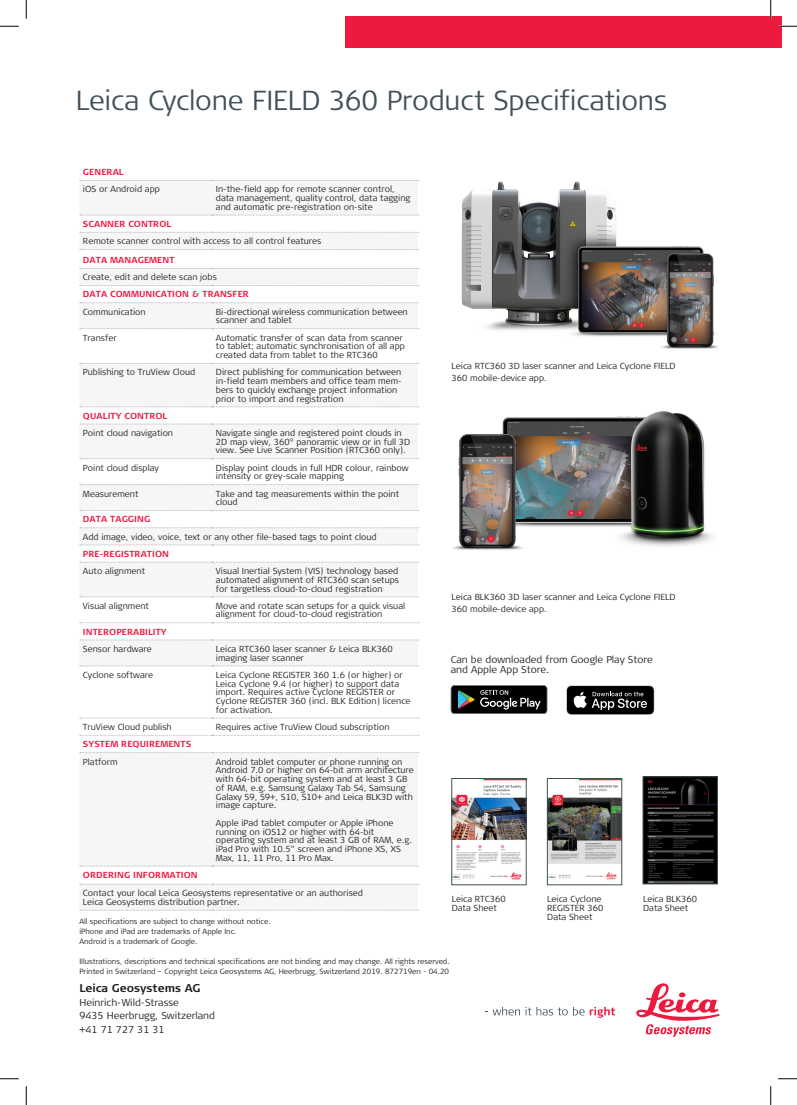
<style>
.page{position:relative;width:797px;height:1105px;background:#fff}
.page>*{position:absolute;margin:0;border:0;box-sizing:border-box;transform-origin:0 0}
.t1{font:300 27.5px "Signa Column";letter-spacing:-.005em;color:#425159}
.t2{font:700 11.25px "Signa Column";color:#231f20}
.t3{font:300 10px/13.8px "Signa Column";color:#231f20}
.t4{font:300 8.75px/8.8px "Signa Column";color:#231f20}
.t5{font:700 8.75px "Signa Column";letter-spacing:.01em;color:#ed1a40}
.t6{font:300 7.5px/10px "Signa Column";color:#231f20}
</style>
<div class="page">
<svg style="left:485px;top:1007px;width:82px;height:8px"></svg>
<svg style="left:573px;top:1007px;width:42px;height:11px"></svg>
<svg style="left:636px;top:983px;width:83px;height:54px"></svg>
<div style="left:345px;top:16px;width:436px;height:32px;background:#ed1a40"></div>
<svg style="left:79px;top:180px;width:339px;height:730px;fill:#f6f6f7"></svg>
<svg style="left:80px;top:718px;width:338px;height:1px"></svg>
<svg style="left:80px;top:735px;width:338px;height:1px"></svg>
<svg style="left:80px;top:363px;width:338px;height:1px"></svg>
<svg style="left:80px;top:406px;width:338px;height:1px"></svg>
<svg style="left:80px;top:622px;width:338px;height:1px"></svg>
<svg style="left:80px;top:180px;width:338px;height:1px"></svg>
<svg style="left:80px;top:215px;width:338px;height:1px"></svg>
<svg style="left:80px;top:232px;width:338px;height:1px"></svg>
<svg style="left:80px;top:249px;width:338px;height:1px"></svg>
<svg style="left:80px;top:268px;width:338px;height:1px"></svg>
<svg style="left:80px;top:285px;width:338px;height:1px"></svg>
<svg style="left:80px;top:302px;width:338px;height:1px"></svg>
<svg style="left:80px;top:328px;width:338px;height:1px"></svg>
<svg style="left:80px;top:424px;width:338px;height:1px"></svg>
<svg style="left:80px;top:458px;width:338px;height:1px"></svg>
<svg style="left:80px;top:484px;width:338px;height:1px"></svg>
<svg style="left:80px;top:510px;width:338px;height:1px"></svg>
<svg style="left:80px;top:527px;width:338px;height:1px"></svg>
<svg style="left:80px;top:545px;width:338px;height:1px"></svg>
<svg style="left:80px;top:562px;width:338px;height:1px"></svg>
<svg style="left:80px;top:596px;width:338px;height:1px"></svg>
<svg style="left:80px;top:640px;width:338px;height:1px"></svg>
<svg style="left:80px;top:666px;width:338px;height:1px"></svg>
<svg style="left:80px;top:752px;width:338px;height:1px"></svg>
<svg style="left:80px;top:866px;width:338px;height:1px"></svg>
<svg style="left:80px;top:884px;width:338px;height:1px"></svg>
<svg style="left:80px;top:910px;width:338px;height:1px"></svg>
<img style="left:461px;top:181px;width:256px;height:168px">
<img style="left:453px;top:411px;width:260px;height:139px">
<img style="left:453px;top:780px;width:71px;height:100px">
<div style="left:451px;top:778px;width:75px;height:107px;border:1px solid #425159"></div>
<img style="left:549px;top:780px;width:71px;height:100px">
<div style="left:547px;top:778px;width:75px;height:107px;border:1px solid #425159"></div>
<img style="left:645px;top:779px;width:70px;height:103px">
<div style="left:643px;top:777px;width:74px;height:107px;border:1px solid #425159"></div>
<svg style="left:450px;top:685px;width:98px;height:29px;background:#2b2e2e"></svg>
<svg style="left:566px;top:685px;width:88px;height:29px;background:#323333"></svg>
<svg style="left:0;top:25px;width:19px;height:2px"></svg>
<svg style="left:778px;top:25px;width:19px;height:2px"></svg>
<svg style="left:0;top:1078px;width:19px;height:1px"></svg>
<svg style="left:778px;top:1078px;width:19px;height:1px"></svg>
<svg style="left:25px;top:0;width:2px;height:19px"></svg>
<svg style="left:25px;top:1086px;width:2px;height:19px"></svg>
<svg style="left:770px;top:0;width:1px;height:19px"></svg>
<svg style="left:770px;top:1086px;width:1px;height:19px"></svg>
<h1 class="t1" style="left:76px;top:83px;width:593px">Leica Cyclone FIELD 360 Product Specifications</h1>
<p class="t5" style="left:83px;top:166px;width:42px">GENERAL</p>
<p class="t4" style="left:83px;top:185px;width:78px">iOS or Android app</p>
<p class="t4" style="left:216px;top:185px;width:196px">In-the-field app for remote scanner control, data management, quality control, data tagging and automatic pre-registration on-site</p>
<p class="t5" style="left:83px;top:218px;width:90px">SCANNER CONTROL</p>
<p class="t4" style="left:83px;top:237px;width:240px">Remote scanner control with access to all control features</p>
<p class="t5" style="left:83px;top:254px;width:93px">DATA MANAGEMENT</p>
<p class="t4" style="left:83px;top:273px;width:135px">Create, edit and delete scan jobs</p>
<p class="t5" style="left:83px;top:289px;width:167px">DATA COMMUNICATION &amp; TRANSFER</p>
<p class="t4" style="left:83px;top:307px;width:64px">Communication</p>
<p class="t4" style="left:216px;top:307px;width:193px">Bi-directional wireless communication between scanner and tablet</p>
<p class="t4" style="left:83px;top:333px;width:35px">Transfer</p>
<p class="t4" style="left:216px;top:333px;width:190px">Automatic transfer of scan data from scanner to tablet; automatic synchronisation of all app created data from tablet to the RTC360</p>
<p class="t4" style="left:83px;top:368px;width:114px">Publishing to TruView Cloud</p>
<p class="t4" style="left:216px;top:368px;width:187px">Direct publishing for communication between in-field team members and office team mem&shy;bers to quickly exchange project information prior to import and registration</p>
<p class="t5" style="left:83px;top:410px;width:86px">QUALITY CONTROL</p>
<p class="t4" style="left:83px;top:429px;width:92px">Point cloud navigation</p>
<p class="t4" style="left:216px;top:429px;width:196px">Navigate single and registered point clouds in<br>2D map view, 360° panoramic view or in full 3D view. See Live Scanner Position (RTC360 only).</p>
<p class="t4" style="left:83px;top:463px;width:77px">Point cloud display</p>
<p class="t4" style="left:216px;top:463px;width:194px">Display point clouds in full HDR colour, rainbow intensity or grey-scale mapping</p>
<p class="t4" style="left:83px;top:489px;width:57px">Measurement</p>
<p class="t4" style="left:216px;top:489px;width:185px">Take and tag measurements within the point cloud</p>
<p class="t5" style="left:83px;top:514px;width:69px">DATA TAGGING</p>
<p class="t4" style="left:83px;top:532px;width:295px">Add image, video, voice, text or any other file-based tags to point cloud</p>
<p class="t5" style="left:83px;top:548px;width:87px">PRE-REGISTRATION</p>
<p class="t4" style="left:83px;top:567px;width:64px">Auto alignment</p>
<p class="t4" style="left:216px;top:567px;width:185px;text-align:justify">Visual Inertial System (VIS) technology based automated alignment of RTC360 scan setups for targetless cloud-to-cloud registration</p>
<p class="t4" style="left:83px;top:601px;width:68px">Visual alignment</p>
<p class="t4" style="left:216px;top:601px;width:191px">Move and rotate scan setups for a quick visual alignment for cloud-to-cloud registration</p>
<p class="t5" style="left:83px;top:626px;width:85px">INTEROPERABILITY</p>
<p class="t4" style="left:83px;top:645px;width:70px">Sensor hardware</p>
<p class="t4" style="left:216px;top:645px;width:178px">Leica RTC360 laser scanner &amp; Leica BLK360 imaging laser scanner</p>
<p class="t4" style="left:83px;top:670px;width:72px">Cyclone software</p>
<p class="t4" style="left:216px;top:670px;width:196px">Leica Cyclone REGISTER 360 1.6 (or higher) or Leica Cyclone 9.4 (or higher) to support data import. Requires active Cyclone REGISTER or Cyclone REGISTER 360 (incl. BLK Edition) licence for activation.</p>
<p class="t4" style="left:83px;top:723px;width:90px">TruView Cloud publish</p>
<p class="t4" style="left:216px;top:723px;width:175px">Requires active TruView Cloud subscription</p>
<p class="t5" style="left:83px;top:738px;width:110px">SYSTEM REQUIREMENTS</p>
<p class="t4" style="left:83px;top:757px;width:36px">Platform</p>
<p class="t4" style="left:216px;top:757px;width:199px">Android tablet computer or phone running on Android 7.0 or higher on 64-bit arm architecture with 64-bit operating system and at least 3 GB of RAM, e.g. Samsung Galaxy Tab S4, Samsung Galaxy S9, S9+, S10, S10+ and Leica BLK3D with image capture.</p>
<p class="t4" style="left:216px;top:818px;width:198px">Apple iPad tablet computer or Apple iPhone running on iOS12 or higher with 64-bit operating system and at least 3 GB of RAM, e.g. iPad Pro with 10.5” screen and iPhone XS, XS Max, 11, 11 Pro, 11 Pro Max.</p>
<p class="t5" style="left:83px;top:870px;width:116px">ORDERING INFORMATION</p>
<p class="t4" style="left:83px;top:889px;width:281px">Contact your local Leica Geosystems representative or an authorised<br>Leica Geosystems distribution partner.</p>
<p class="t4" style="left:451px;top:359px;width:225px;line-height:12.5px">Leica RTC360 3D laser scanner and Leica Cyclone FIELD<br>360 mobile-device app.</p>
<p class="t4" style="left:451px;top:591px;width:225px;line-height:12.5px">Leica BLK360 3D laser scanner and Leica Cyclone FIELD<br>360 mobile-device app.</p>
<p class="t3" style="left:450px;top:654px;width:204px;line-height:10px">Can be downloaded from Google Play Store and Apple App Store.</p>
<p class="t4" style="left:452px;top:895px;width:56px">Leica RTC360<br>Data Sheet</p>
<p class="t4" style="left:547px;top:895px;width:58px">Leica Cyclone<br>REGISTER 360<br>Data Sheet</p>
<p class="t4" style="left:643px;top:895px;width:55px">Leica BLK360<br>Data Sheet</p>
<p class="t6" style="left:79px;top:916px;width:193px">All specifications are subject to change without notice. iPhone and iPad are trademarks of Apple Inc.<br>Android is a trademark of Google.</p>
<p class="t6" style="left:79px;top:956px;width:372px">Illustrations, descriptions and technical specifications are not binding and may change. All rights reserved.<br>Printed in Switzerland – Copyright Leica Geosystems AG, Heerbrugg, Switzerland 2019. 872719en - 04.20</p>
<p class="t2" style="left:79px;top:981px;width:123px">Leica Geosystems AG</p>
<p class="t3" style="left:79px;top:995px;width:137px">Heinrich-Wild-Strasse<br>9435 Heerbrugg, Switzerland +41 71 727 31 31</p>
</div>
